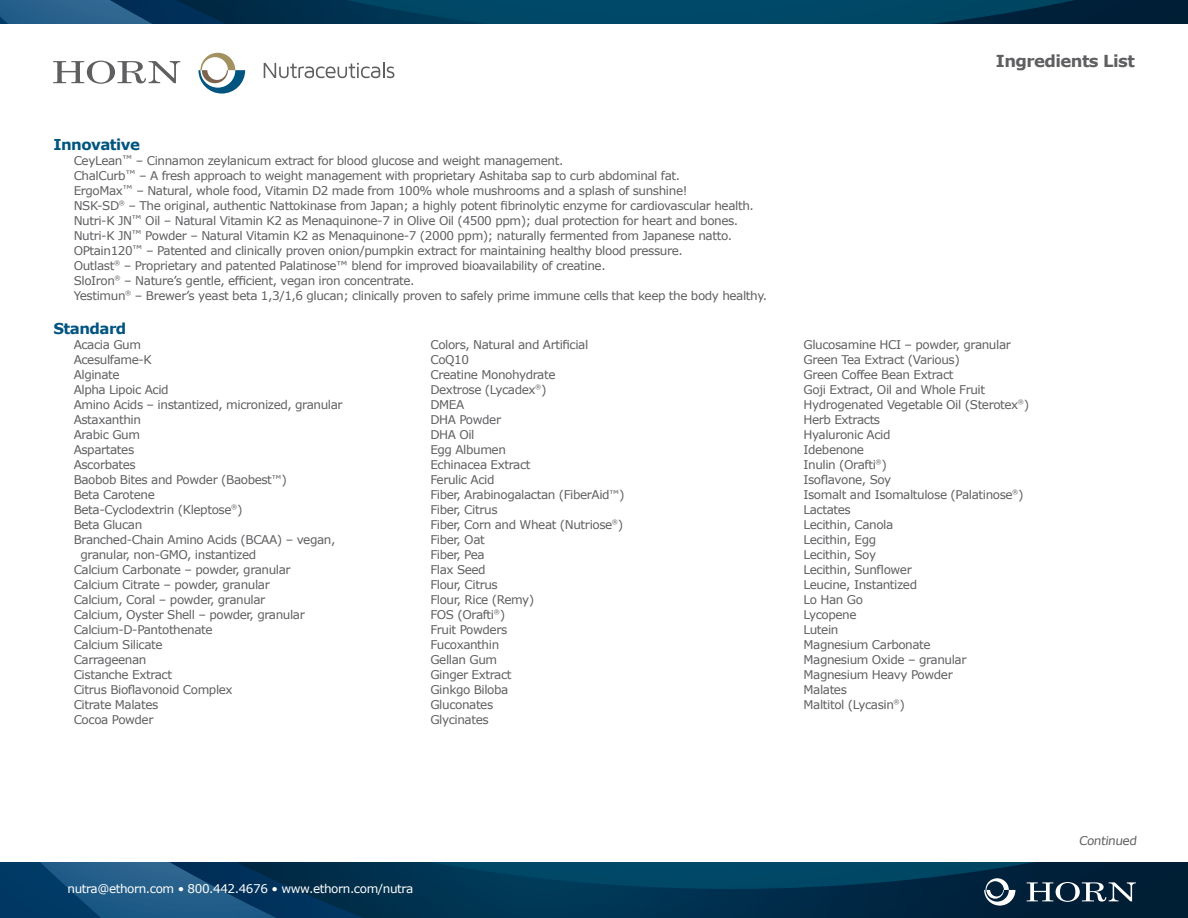
<style>
.page{position:relative;width:1188px;height:918px;background:#fff}
.page>*{position:absolute;margin:0;border:0;box-sizing:border-box;transform-origin:0 0}
.Body{font:700 16.5px "Verdana";letter-spacing:-.035em;color:#5f5f62}
.Head{font:700 15px "Verdana";letter-spacing:-.035em;color:#005480}
.Body-2{font:12px/15px "Verdana";letter-spacing:-.035em;color:#5f5f62}
.Body-3{font:12px "Verdana";letter-spacing:-.035em;color:#fff}
.s1{font-size:10.5px}
</style>
<div class="page">
<svg style="left:497px;top:863px;width:691px;height:55px;background:#00314e"></svg>
<svg style="left:0;top:863px;width:497px;height:55px;background:#0a4065"></svg>
<svg style="left:0;top:0;width:1188px;height:24px;background:#043e5e"></svg>
<svg style="left:1027px;top:882px;width:109px;height:20px"></svg>
<svg style="left:984px;top:878px;width:31px;height:28px"></svg>
<svg style="left:53px;top:61px;width:127px;height:23px"></svg>
<svg style="left:264px;top:62px;width:130px;height:16px"></svg>
<svg style="left:198px;top:53px;width:47px;height:41px"></svg>
<p class="Head" style="left:53px;top:135px;width:88px">Innovative</p>
<p class="Body-2" style="left:74px;top:152px;width:491px">CeyLean<span class="s1">™</span> – Cinnamon zeylanicum extract for blood glucose and weight management.</p>
<p class="Body-2" style="left:74px;top:167px;width:608px">ChalCurb<span class="s1">™</span> – A fresh approach to weight management with proprietary Ashitaba sap to curb abdominal fat.</p>
<p class="Body-2" style="left:74px;top:182px;width:615px">ErgoMax<span class="s1">™</span> – Natural, whole food, Vitamin D2 made from 100% whole mushrooms and a splash of sunshine!</p>
<p class="Body-2" style="left:74px;top:197px;width:682px">NSK-SD<sup>®</sup> – The original, authentic Nattokinase from Japan; a highly potent fibrinolytic enzyme for cardiovascular health.</p>
<p class="Body-2" style="left:74px;top:212px;width:666px">Nutri-K JN<span class="s1">™</span> Oil – Natural Vitamin K2 as Menaquinone-7 in Olive Oil (4500 ppm); dual protection for heart and bones.</p>
<p class="Body-2" style="left:74px;top:227px;width:660px">Nutri-K JN<span class="s1">™</span> Powder – Natural Vitamin K2 as Menaquinone-7 (2000 ppm); naturally fermented from Japanese natto.</p>
<p class="Body-2" style="left:74px;top:242px;width:611px">OPtain120<span class="s1">™</span> – Patented and clinically proven onion/pumpkin extract for maintaining healthy blood pressure.</p>
<p class="Body-2" style="left:74px;top:257px;width:534px">Outlast<sup>®</sup> – Proprietary and patented Palatinose™ blend for improved bioavailability of creatine.</p>
<p class="Body-2" style="left:74px;top:272px;width:342px">SloIron<sup>®</sup> – Nature’s gentle, efficient, vegan iron concentrate.</p>
<p class="Body-2" style="left:74px;top:287px;width:695px">Yestimun<sup>®</sup> – Brewer’s yeast beta 1,3/1,6 glucan; clinically proven to safely prime immune cells that keep the body healthy.</p>
<p class="Head" style="left:53px;top:319px;width:74px">Standard</p>
<p class="Body-2" style="left:74px;top:337px;width:69px">Acacia Gum</p>
<p class="Body-2" style="left:74px;top:352px;width:80px">Acesulfame-K</p>
<p class="Body-2" style="left:74px;top:367px;width:48px">Alginate</p>
<p class="Body-2" style="left:74px;top:382px;width:96px">Alpha Lipoic Acid</p>
<p class="Body-2" style="left:74px;top:397px;width:271px">Amino Acids – instantized, micronized, granular</p>
<p class="Body-2" style="left:74px;top:412px;width:69px">Astaxanthin</p>
<p class="Body-2" style="left:74px;top:427px;width:68px">Arabic Gum</p>
<p class="Body-2" style="left:74px;top:442px;width:62px">Aspartates</p>
<p class="Body-2" style="left:74px;top:457px;width:64px">Ascorbates</p>
<p class="Body-2" style="left:74px;top:472px;width:215px">Baobob Bites and Powder (Baobest<span class="s1">™</span>)</p>
<p class="Body-2" style="left:74px;top:487px;width:83px">Beta Carotene</p>
<p class="Body-2" style="left:74px;top:502px;width:170px">Beta-Cyclodextrin (Kleptose<sup>®</sup>)</p>
<p class="Body-2" style="left:74px;top:517px;width:70px">Beta Glucan</p>
<p class="Body-2" style="left:80px;top:532px;width:256px;text-indent:-7px">Branched-Chain Amino Acids (BCAA) – vegan, granular, non-GMO, instantized</p>
<p class="Body-2" style="left:74px;top:562px;width:219px">Calcium Carbonate – powder, granular</p>
<p class="Body-2" style="left:74px;top:577px;width:198px">Calcium Citrate – powder, granular</p>
<p class="Body-2" style="left:74px;top:592px;width:193px">Calcium, Coral – powder, granular</p>
<p class="Body-2" style="left:74px;top:607px;width:233px">Calcium, Oyster Shell – powder, granular</p>
<p class="Body-2" style="left:74px;top:622px;width:140px">Calcium-D-Pantothenate</p>
<p class="Body-2" style="left:74px;top:637px;width:91px">Calcium Silicate</p>
<p class="Body-2" style="left:74px;top:652px;width:74px">Carrageenan</p>
<p class="Body-2" style="left:74px;top:667px;width:100px">Cistanche Extract</p>
<p class="Body-2" style="left:74px;top:682px;width:161px">Citrus Bioflavonoid Complex</p>
<p class="Body-2" style="left:74px;top:697px;width:86px">Citrate Malates</p>
<p class="Body-2" style="left:74px;top:712px;width:81px">Cocoa Powder</p>
<p class="Body-2" style="left:430px;top:337px;width:159px">Colors, Natural and Artificial</p>
<p class="Body-2" style="left:430px;top:352px;width:40px">CoQ10</p>
<p class="Body-2" style="left:430px;top:367px;width:127px">Creatine Monohydrate</p>
<p class="Body-2" style="left:430px;top:382px;width:118px">Dextrose (Lycadex<sup>®</sup>)</p>
<p class="Body-2" style="left:430px;top:397px;width:35px">DMEA</p>
<p class="Body-2" style="left:430px;top:412px;width:72px">DHA Powder</p>
<p class="Body-2" style="left:430px;top:427px;width:46px">DHA Oil</p>
<p class="Body-2" style="left:430px;top:442px;width:77px">Egg Albumen</p>
<p class="Body-2" style="left:430px;top:457px;width:102px">Echinacea Extract</p>
<p class="Body-2" style="left:430px;top:472px;width:66px">Ferulic Acid</p>
<p class="Body-2" style="left:430px;top:487px;width:196px">Fiber, Arabinogalactan (FiberAid<span class="s1">™</span>)</p>
<p class="Body-2" style="left:430px;top:502px;width:69px">Fiber, Citrus</p>
<p class="Body-2" style="left:430px;top:517px;width:194px">Fiber, Corn and Wheat (Nutriose<sup>®</sup>)</p>
<p class="Body-2" style="left:430px;top:532px;width:56px">Fiber, Oat</p>
<p class="Body-2" style="left:430px;top:547px;width:56px">Fiber, Pea</p>
<p class="Body-2" style="left:430px;top:562px;width:57px">Flax Seed</p>
<p class="Body-2" style="left:430px;top:577px;width:69px">Flour, Citrus</p>
<p class="Body-2" style="left:430px;top:592px;width:105px">Flour, Rice (Remy)</p>
<p class="Body-2" style="left:430px;top:607px;width:76px">FOS (Orafti<sup>®</sup>)</p>
<p class="Body-2" style="left:430px;top:622px;width:78px">Fruit Powders</p>
<p class="Body-2" style="left:430px;top:637px;width:70px">Fucoxanthin</p>
<p class="Body-2" style="left:430px;top:652px;width:68px">Gellan Gum</p>
<p class="Body-2" style="left:430px;top:667px;width:83px">Ginger Extract</p>
<p class="Body-2" style="left:430px;top:682px;width:80px">Ginkgo Biloba</p>
<p class="Body-2" style="left:430px;top:697px;width:64px">Gluconates</p>
<p class="Body-2" style="left:430px;top:712px;width:60px">Glycinates</p>
<p class="Body" style="left:996px;top:50px;width:141px">Ingredients List</p>
<p class="Body-2" style="left:804px;top:337px;width:209px">Glucosamine HCI – powder, granular</p>
<p class="Body-2" style="left:804px;top:352px;width:158px">Green Tea Extract (Various)</p>
<p class="Body-2" style="left:804px;top:367px;width:152px">Green Coffee Bean Extract</p>
<p class="Body-2" style="left:804px;top:382px;width:183px">Goji Extract, Oil and Whole Fruit</p>
<p class="Body-2" style="left:804px;top:397px;width:227px">Hydrogenated Vegetable Oil (Sterotex<sup>®</sup>)</p>
<p class="Body-2" style="left:804px;top:412px;width:78px">Herb Extracts</p>
<p class="Body-2" style="left:804px;top:427px;width:89px">Hyaluronic Acid</p>
<p class="Body-2" style="left:804px;top:442px;width:62px">Idebenone</p>
<p class="Body-2" style="left:804px;top:457px;width:85px">Inulin (Orafti<sup>®</sup>)</p>
<p class="Body-2" style="left:804px;top:472px;width:89px">Isoflavone, Soy</p>
<p class="Body-2" style="left:804px;top:487px;width:222px">Isomalt and Isomaltulose (Palatinose<sup>®</sup>)</p>
<p class="Body-2" style="left:804px;top:502px;width:49px">Lactates</p>
<p class="Body-2" style="left:804px;top:517px;width:91px">Lecithin, Canola</p>
<p class="Body-2" style="left:804px;top:532px;width:74px">Lecithin, Egg</p>
<p class="Body-2" style="left:804px;top:547px;width:74px">Lecithin, Soy</p>
<p class="Body-2" style="left:804px;top:562px;width:110px">Lecithin, Sunflower</p>
<p class="Body-2" style="left:804px;top:577px;width:115px">Leucine, Instantized</p>
<p class="Body-2" style="left:804px;top:592px;width:61px">Lo Han Go</p>
<p class="Body-2" style="left:804px;top:607px;width:55px">Lycopene</p>
<p class="Body-2" style="left:804px;top:622px;width:36px">Lutein</p>
<p class="Body-2" style="left:804px;top:637px;width:129px">Magnesium Carbonate</p>
<p class="Body-2" style="left:804px;top:652px;width:165px">Magnesium Oxide – granular</p>
<p class="Body-2" style="left:804px;top:667px;width:151px">Magnesium Heavy Powder</p>
<p class="Body-2" style="left:804px;top:682px;width:45px">Malates</p>
<p class="Body-2" style="left:804px;top:697px;width:103px">Maltitol (Lycasin<sup>®</sup>)</p>
<p class="Body-3" style="left:68px;top:881px;width:347px">nutra@ethorn.com • 800.442.4676 • www.ethorn.com/nutra</p>
<p class="Body-2" style="left:1079px;top:833px;width:61px">Continued</p>
</div>
